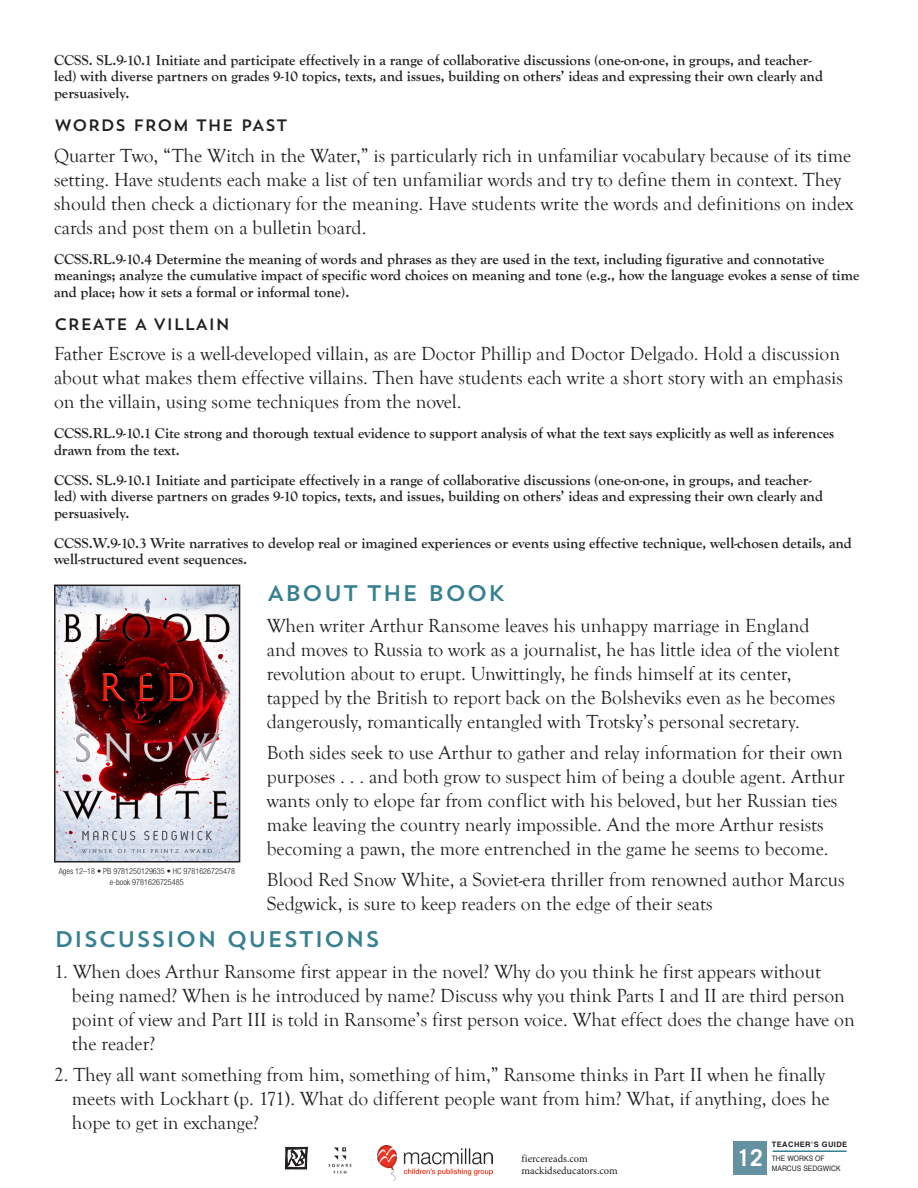
<style>
.page{position:relative;width:918px;height:1188px;background:#fff}
.page>*{position:absolute;margin:0;border:0;box-sizing:border-box;transform-origin:0 0}
.t1{font:700 23.25px "Trade Gothic";color:#fff}
.head{font:22.5px "Trend Sans One";color:#368091}
.text_1{font:19.5px/24px "Goudy Old Style T";color:#231f20}
.text_2{font:19.5px/24px "Goudy Old Style T";color:#231f20}
.subhead{font:16.5px "Trend Sans One";color:#231f20}
.ccss{font:700 15px/16.5px "Goudy Old Style T";color:#231f20}
.t2{font:10.5px/12px "Minion Pro";color:#231f20}
.text_1-2{font:300 condensed 8.25px/10.5px "Helvetica Neue";color:#231f20;text-align:center}
.t3{font:7.5px "Helvetica";letter-spacing:.01em;color:#231f20;scale:.9 1}
.t4{font:700 7.5px "Helvetica";letter-spacing:.06em;color:#231f20}
</style>
<div class="page">
<img style="left:284px;top:1146px;width:24px;height:24px">
<img style="left:328px;top:1147px;width:24px;height:27px">
<img style="left:57px;top:588px;width:180px;height:272px">
<div style="left:54px;top:585px;width:186px;height:278px;border:2px solid #231f20"></div>
<div style="left:733px;top:1141px;width:34px;height:34px;background:#6592a2"></div>
<hr style="left:773px;top:1150px;width:74px;height:2px;background:#368091">
<img style="left:377px;top:1146px;width:115px;height:34px">
<p class="ccss" style="left:54px;top:52px;width:771px">CCSS. SL.9-10.1 Initiate and participate effectively in a range of collaborative discussions (one-on-one, in groups, and teacher&shy;led) with diverse partners on grades 9-10 topics, texts, and issues, building on others’ ideas and expressing their own clearly and persuasively.</p>
<p class="subhead" style="left:54px;top:115px;width:235px">WORDS FROM THE PAST</p>
<p class="text_1" style="left:54px;top:144px;width:801px">Quarter Two, “The Witch in the Water,” is particularly rich in unfamiliar vocabulary because of its time setting. Have students each make a list of ten unfamiliar words and try to define them in context. They should then check a dictionary for the meaning. Have students write the words and definitions on index cards and post them on a bulletin board.</p>
<p class="ccss" style="left:54px;top:251px;width:807px">CCSS.RL.9-10.4 Determine the meaning of words and phrases as they are used in the text, including figurative and connotative meanings; analyze the cumulative impact of specific word choices on meaning and tone (e.g., how the language evokes a sense of time and place; how it sets a formal or informal tone).</p>
<p class="subhead" style="left:54px;top:313px;width:178px">CREATE A VILLAIN</p>
<p class="text_1" style="left:54px;top:342px;width:791px">Father Escrove is a well-developed villain, as are Doctor Phillip and Doctor Delgado. Hold a discussion about what makes them effective villains. Then have students each write a short story with an emphasis on the villain, using some techniques from the novel.</p>
<p class="ccss" style="left:54px;top:425px;width:782px">CCSS.RL.9-10.1 Cite strong and thorough textual evidence to support analysis of what the text says explicitly as well as inferences drawn from the text.</p>
<p class="ccss" style="left:54px;top:472px;width:771px">CCSS. SL.9-10.1 Initiate and participate effectively in a range of collaborative discussions (one-on-one, in groups, and teacher&shy;led) with diverse partners on grades 9-10 topics, texts, and issues, building on others’ ideas and expressing their own clearly and persuasively.</p>
<p class="ccss" style="left:54px;top:535px;width:799px">CCSS.W.9-10.3 Write narratives to develop real or imagined experiences or events using effective technique, well-chosen details, and well-structured event sequences.</p>
<p class="head" style="left:267px;top:579px;width:240px">ABOUT THE BOOK</p>
<p class="text_1" style="left:267px;top:614px;width:574px">When writer Arthur Ransome leaves his unhappy marriage in England and moves to Russia to work as a journalist, he has little idea of the violent revolution about to erupt. Unwittingly, he finds himself at its center, tapped by the British to report back on the Bolsheviks even as he becomes dangerously, romantically entangled with Trotsky’s personal secretary.</p>
<p class="text_1" style="left:267px;top:741px;width:580px">Both sides seek to use Arthur to gather and relay information for their own purposes . . . and both grow to suspect him of being a double agent. Arthur wants only to elope far from conflict with his beloved, but her Russian ties make leaving the country nearly impossible. And the more Arthur resists becoming a pawn, the more entrenched in the game he seems to become.</p>
<p class="text_1" style="left:267px;top:868px;width:580px">Blood Red Snow White, a Soviet-era thriller from renowned author Marcus<br>Sedgwick, is sure to keep readers on the edge of their seats</p>
<p class="head" style="left:54px;top:925px;width:328px">DISCUSSION QUESTIONS</p>
<p class="text_2" style="left:72px;top:960px;width:784px;text-indent:-18px">1. When does Arthur Ransome first appear in the novel? Why do you think he first appears without being named? When is he introduced by name? Discuss why you think Parts I and II are third person point of view and Part III is told in Ransome’s first person voice. What effect does the change have on the reader?</p>
<p class="text_2" style="left:72px;top:1063px;width:759px;text-indent:-18px">2. They all want something from him, something of him,” Ransome thinks in Part II when he finally meets with Lockhart (p. 171). What do different people want from him? What, if anything, does he hope to get in exchange?</p>
<p class="text_1-2" style="left:59px;top:866px;width:178px">Ages 12–18 • PB 9781250129635 • HC 9781626725478 e-book 9781626725485</p>
<p class="t2" style="left:522px;top:1153px;width:98px">fiercereads.com mackidseducators.com</p>
<p class="t1" style="left:737px;top:1143px;width:27px">12</p>
<p class="t4" style="left:772px;top:1138px;width:77px">TEACHER’S GUIDE</p>
<p class="t3" style="left:772px;top:1152px;width:60px">THE WORKS OF</p>
<p class="t3" style="left:772px;top:1163px;width:78px">MARCUS SEDGWICK</p>
</div>
